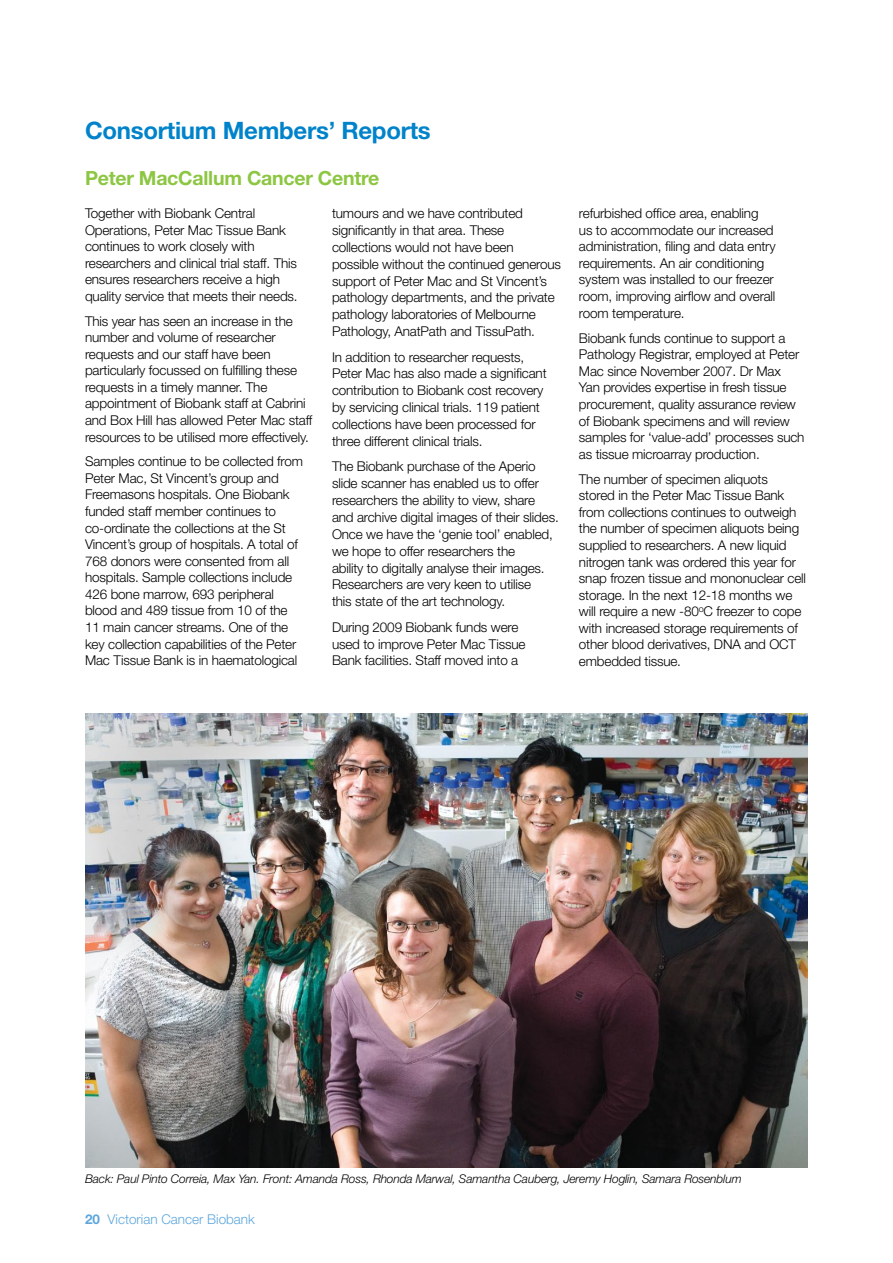
<style>
.page{position:relative;width:893px;height:1263px;background:#fff}
.page>*{position:absolute;margin:0;border:0;box-sizing:border-box;transform-origin:0 0}
.t1{font:700 24px "Helvetica Neue";letter-spacing:-.01em;color:#0083ca}
.t2{font:700 19.5px "Helvetica Neue";letter-spacing:-.01em;color:#8cc642}
.t3{font:300 13.5px/16.6px "Helvetica Neue";letter-spacing:-.01em;color:#000}
.t4{font:300 13.5px "Helvetica Neue";color:#5ea7dc}
.t5{font:italic 300 12px "Helvetica Neue";letter-spacing:-.01em;color:#000}
.s1{font-weight:700}
</style>
<div class="page">
<img style="left:85px;top:713px;width:723px;height:454px">
<h1 class="t1" style="left:85px;top:115px;width:347px">Consortium Members’ Reports</h1>
<h2 class="t2" style="left:85px;top:166px;width:296px">Peter MacCallum Cancer Centre</h2>
<p class="t3" style="left:85px;top:205px;width:214px">Together with Biobank Central Operations, Peter Mac Tissue Bank continues to work closely with researchers and clinical trial staff. This ensures researchers receive a high quality service that meets their needs.</p>
<p class="t3" style="left:85px;top:312px;width:229px">This year has seen an increase in the number and volume of researcher requests and our staff have been particularly focussed on fulfilling these requests in a timely manner. The appointment of Biobank staff at Cabrini and Box Hill has allowed Peter Mac staff resources to be utilised more effectively.</p>
<p class="t3" style="left:85px;top:453px;width:219px">Samples continue to be collected from Peter Mac, St Vincent’s group and Freemasons hospitals. One Biobank funded staff member continues to co-ordinate the collections at the St Vincent’s group of hospitals. A total of 768 donors were consented from all hospitals. Sample collections include 426 bone marrow, 693 peripheral blood and 489 tissue from 10 of the 11 main cancer streams. One of the key collection capabilities of the Peter Mac Tissue Bank is in haematological</p>
<p class="t3" style="left:332px;top:205px;width:230px">tumours and we have contributed significantly in that area. These collections would not have been possible without the continued generous support of Peter Mac and St Vincent’s pathology departments, and the private pathology laboratories of Melbourne Pathology, AnatPath and TissuPath.</p>
<p class="t3" style="left:332px;top:348px;width:216px">In addition to researcher requests, Peter Mac has also made a significant contribution to Biobank cost recovery by servicing clinical trials. 119 patient collections have been processed for three different clinical trials.</p>
<p class="t3" style="left:332px;top:458px;width:228px">The Biobank purchase of the Aperio slide scanner has enabled us to offer researchers the ability to view, share and archive digital images of their slides.<br>Once we have the ‘genie tool’ enabled, we hope to offer researchers the<br>ability to digitally analyse their images.<br>Researchers are very keen to utilise<br>this state of the art technology.</p>
<p class="t3" style="left:332px;top:618px;width:195px">During 2009 Biobank funds were used to improve Peter Mac Tissue<br>Bank facilities. Staff moved into a</p>
<p class="t3" style="left:579px;top:205px;width:198px">refurbished office area, enabling<br>us to accommodate our increased administration, filing and data entry requirements. An air conditioning system was installed to our freezer room, improving airflow and overall room temperature.</p>
<p class="t3" style="left:579px;top:329px;width:227px">Biobank funds continue to support a Pathology Registrar, employed at Peter Mac since November 2007. Dr Max Yan provides expertise in fresh tissue procurement, quality assurance review of Biobank specimens and will review samples for ‘value-add’ processes such as tissue microarray production.</p>
<p class="t3" style="left:579px;top:470px;width:229px">The number of specimen aliquots stored in the Peter Mac Tissue Bank from collections continues to outweigh the number of specimen aliquots being supplied to researchers. A new liquid nitrogen tank was ordered this year for snap frozen tissue and mononuclear cell storage. In the next 12-18 months we will require a new -80<sup>o</sup>C freezer to cope with increased storage requirements of other blood derivatives, DNA and OCT embedded tissue.</p>
<p class="t5" style="left:85px;top:1171px;width:658px">Back: Paul Pinto Correia, Max Yan. Front: Amanda Ross, Rhonda Marwal, Samantha Cauberg, Jeremy Hoglin, Samara Rosenblum</p>
<p class="t4" style="left:85px;top:1211px;width:171px"><span class="s1">20</span> Victorian Cancer Biobank</p>
</div>
